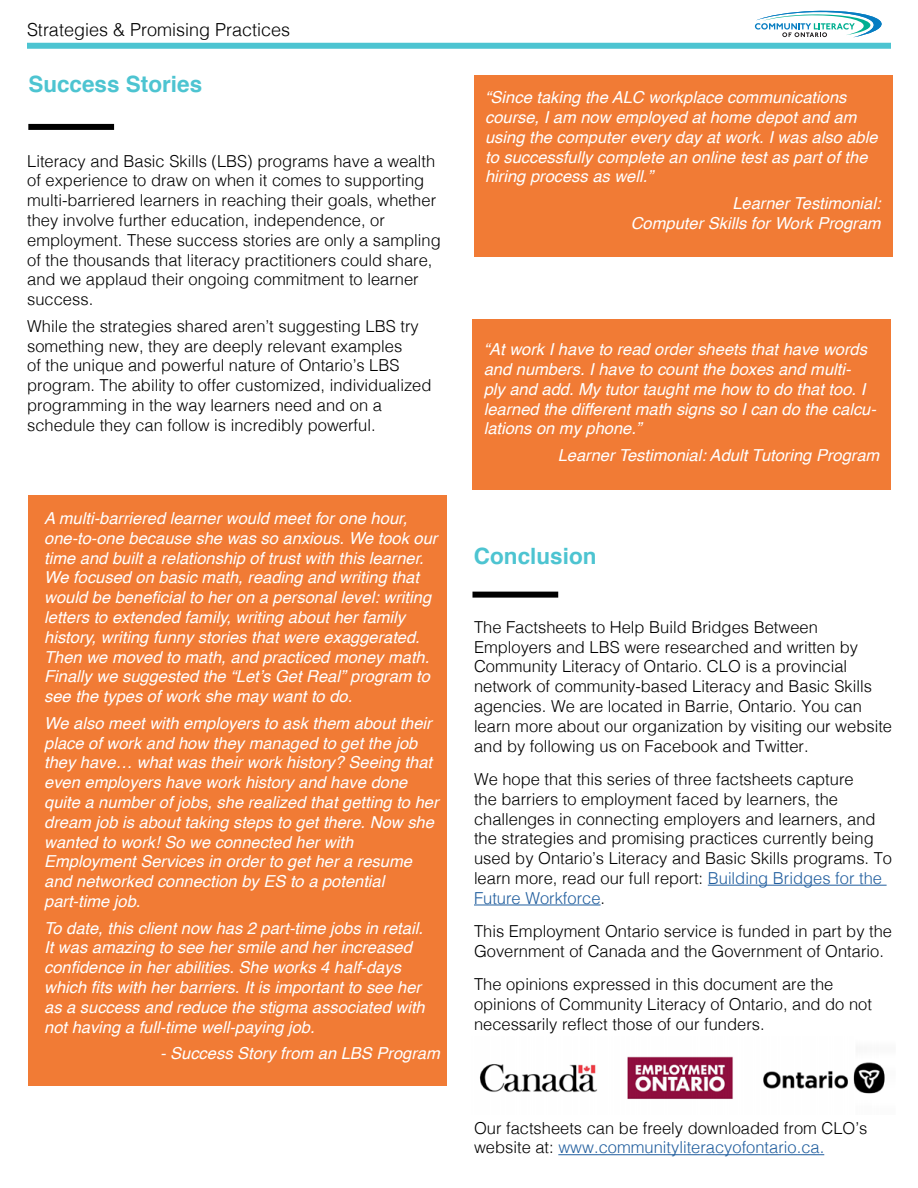
<style>
.page{position:relative;width:918px;height:1188px;background:#fff}
.page>*{position:absolute;margin:0;border:0;box-sizing:border-box;transform-origin:0 0}
.t1{font:700 22.5px "Helvetica";color:#4dc4d1}
.t2{font:300 18px "Helvetica";color:#000}
.t3{font:italic 16.5px/19.8px "Helvetica";color:#fff}
.t4{font:300 16.5px/19.8px "Helvetica";color:#000}
.s1{color:#215e9e}
</style>
<div class="page">
<div style="left:28px;top:495px;width:419px;height:590px;background:#f17b35"></div>
<div style="left:28px;top:124px;width:86px;height:6px;background:#000"></div>
<div style="left:27px;top:43px;width:864px;height:6px;background:#4dc4d1"></div>
<svg style="left:755px;top:10px;width:127px;height:27px"></svg>
<div style="left:472px;top:592px;width:86px;height:6px;background:#000"></div>
<hr style="left:708px;top:885px;width:179px;height:1px;background:#215e9e">
<hr style="left:474px;top:905px;width:127px;height:1px;background:#215e9e">
<hr style="left:558px;top:1154px;width:266px;height:1px;background:#215e9e">
<img style="left:479px;top:1056px;width:406px;height:43px">
<div style="left:474px;top:75px;width:418px;height:182px;background:#f17b35"></div>
<div style="left:473px;top:320px;width:418px;height:170px;background:#f17b35"></div>
<p class="t2" style="left:27px;top:14px;width:265px">Strategies &amp; Promising Practices</p>
<h1 class="t1" style="left:28px;top:66px;width:175px">Success Stories</h1>
<p class="t4" style="left:27px;top:150px;width:415px">Literacy and Basic Skills (LBS) programs have a wealth of experience to draw on when it comes to supporting multi-barriered learners in reaching their goals, whether they involve further education, independence, or employment. These success stories are only a sampling of the thousands that literacy practitioners could share, and we applaud their ongoing commitment to learner success.</p>
<p class="t4" style="left:27px;top:315px;width:406px">While the strategies shared aren’t suggesting LBS try something new, they are deeply relevant examples<br>of the unique and powerful nature of Ontario’s LBS program. The ability to offer customized, individualized programming in the way learners need and on a schedule they can follow is incredibly powerful.</p>
<p class="t3" style="left:44px;top:509px;width:395px">A multi-barriered learner would meet for one hour, one-to-one because she was so anxious. We took our time and built a relationship of trust with this learner.<br>We focused on basic math, reading and writing that would be beneficial to her on a personal level: writing letters to extended family, writing about her family history, writing funny stories that were exaggerated.<br>Then we moved to math, and practiced money math.<br>Finally we suggested the “Let’s Get Real” program to see the types of work she may want to do.</p>
<p class="t3" style="left:44px;top:714px;width:396px">We also meet with employers to ask them about their place of work and how they managed to get the job they have… what was their work history? Seeing that even employers have work history and have done quite a number of jobs, she realized that getting to her dream job is about taking steps to get there. Now she wanted to work! So we connected her with Employment Services in order to get her a resume and networked connection by ES to a potential part-time job.</p>
<p class="t3" style="left:44px;top:918px;width:382px">To date, this client now has 2 part-time jobs in retail.<br>It was amazing to see her smile and her increased confidence in her abilities. She works 4 half-days which fits with her barriers. It is important to see her as a success and reduce the stigma associated with not having a full-time well-paying job.</p>
<p class="t3" style="left:160px;top:1044px;width:281px">- Success Story from an LBS Program</p>
<p class="t3" style="left:485px;top:88px;width:394px">“Since taking the ALC workplace communications course, I am now employed at home depot and am using the computer every day at work. I was also able to successfully complete an online test as part of the hiring process as well.”</p>
<p class="t3" style="left:631px;top:194px;width:252px;text-align:right">Learner Testimonial:<br>Computer Skills for Work Program</p>
<p class="t3" style="left:484px;top:340px;width:394px">“At work I have to read order sheets that have words and numbers. I have to count the boxes and multi-<br>ply and add. My tutor taught me how to do that too. I learned the different math signs so I can do the calcu&shy;lations on my phone.”</p>
<p class="t3" style="left:558px;top:446px;width:323px">Learner Testimonial: Adult Tutoring Program</p>
<h1 class="t1" style="left:474px;top:538px;width:124px">Conclusion</h1>
<p class="t4" style="left:474px;top:616px;width:420px">The Factsheets to Help Build Bridges Between Employers and LBS were researched and written by Community Literacy of Ontario. CLO is a provincial network of community-based Literacy and Basic Skills agencies. We are located in Barrie, Ontario. You can learn more about our organization by visiting our website and by following us on Facebook and Twitter.</p>
<p class="t4" style="left:474px;top:768px;width:420px">We hope that this series of three factsheets capture<br>the barriers to employment faced by learners, the challenges in connecting employers and learners, and the strategies and promising practices currently being used by Ontario’s Literacy and Basic Skills programs. To learn more, read our full report: <span class="s1">Building Bridges for the Future Workforce</span>.</p>
<p class="t4" style="left:474px;top:920px;width:420px">This Employment Ontario service is funded in part by the<br>Government of Canada and the Government of Ontario.</p>
<p class="t4" style="left:474px;top:973px;width:399px">The opinions expressed in this document are the opinions of Community Literacy of Ontario, and do not necessarily reflect those of our funders.</p>
<p class="t4" style="left:474px;top:1117px;width:395px">Our factsheets can be freely downloaded from CLO’s website at: <span class="s1">www.communityliteracyofontario.ca.</span></p>
</div>
